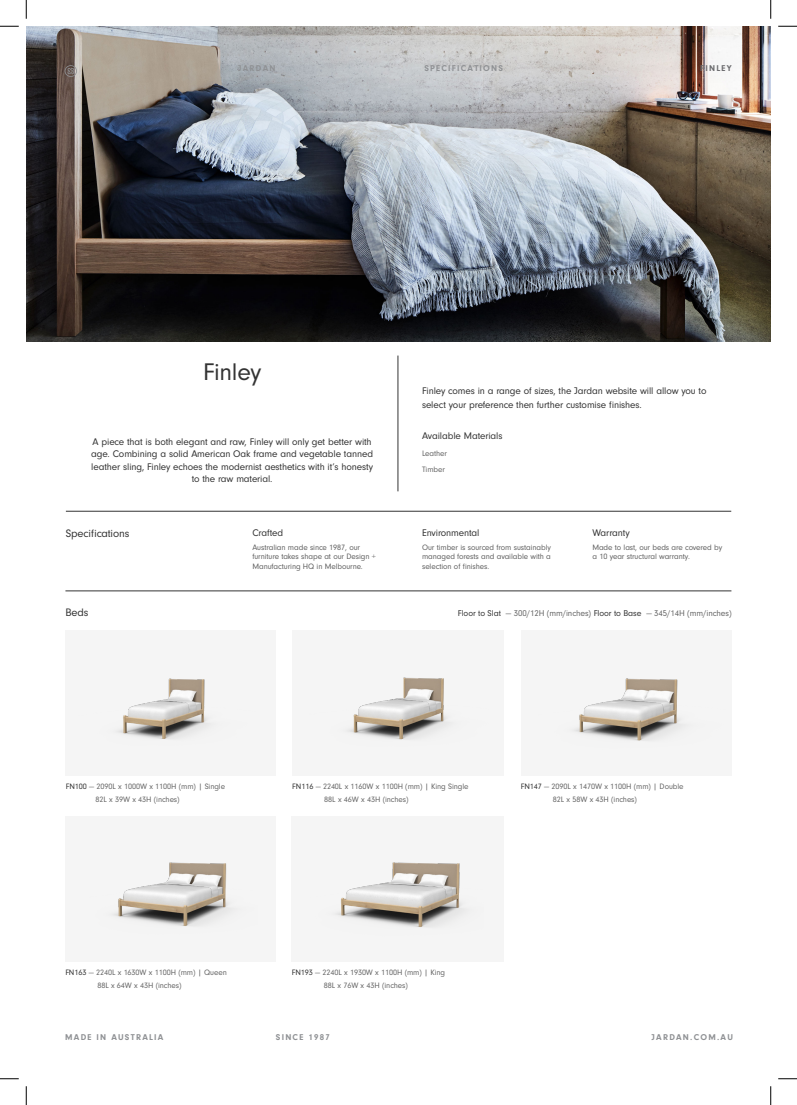
<style>
.page{position:relative;width:797px;height:1105px;background:#fff}
.page>*{position:absolute;margin:0;border:0;box-sizing:border-box;transform-origin:0 0}
.H2_-_32pt_Regular{font:25px "Neuzeit Gro";letter-spacing:-.01em;color:#333}
.H2_-_32pt_Regular-2{font:11.25px "Neuzeit Gro";letter-spacing:-.01em;color:#333}
.H2_-_32pt_Regular-3{font:10px/12.5px "Neuzeit Gro";letter-spacing:-.01em;color:#333}
.H2_-_32pt_Regular-4{font:8.75px "Neuzeit Gro";letter-spacing:-.01em;color:#666}
.t1{font:700 8.75px "Neuzeit Gro";letter-spacing:.14em;color:#8f9194}
.t2{font:700 8.75px "Neuzeit Gro";letter-spacing:.14em;color:#6b6b6e}
.H2_-_32pt_Regular-5{font:8.12px "Neuzeit Gro";letter-spacing:-.01em;color:#666}
.H2_-_32pt_Regular-6{font:8.12px/9.8px "Neuzeit Gro";letter-spacing:-.01em;color:#626262}
.s1{color:#333}
</style>
<div class="page">
<img style="left:26px;top:26px;width:744px;height:315px">
<div style="left:65px;top:816px;width:211px;height:146px;background:#f5f5f5"></div>
<div style="left:66px;top:630px;width:210px;height:146px;background:#f5f5f5"></div>
<div style="left:292px;top:816px;width:212px;height:146px;background:#f5f5f5"></div>
<div style="left:292px;top:630px;width:211px;height:146px;background:#f5f5f5"></div>
<div style="left:521px;top:630px;width:210px;height:146px;background:#f5f5f5"></div>
<hr style="left:66px;top:511px;width:665px;height:1px;background:#333">
<hr style="left:398px;top:356px;width:1px;height:135px;background:#333">
<hr style="left:65px;top:591px;width:666px;height:1px;background:#333">
<img style="left:117px;top:678px;width:92px;height:61px">
<img style="left:113px;top:862px;width:118px;height:64px">
<img style="left:336px;top:862px;width:129px;height:65px">
<img style="left:574px;top:678px;width:108px;height:63px">
<img style="left:348px;top:677px;width:101px;height:63px">
<svg style="left:65px;top:65px;width:12px;height:12px"></svg>
<svg style="left:0;top:25px;width:19px;height:2px"></svg>
<svg style="left:778px;top:25px;width:19px;height:2px"></svg>
<svg style="left:0;top:1078px;width:19px;height:1px"></svg>
<svg style="left:778px;top:1078px;width:19px;height:1px"></svg>
<svg style="left:25px;top:0;width:2px;height:19px"></svg>
<svg style="left:25px;top:1086px;width:2px;height:19px"></svg>
<svg style="left:770px;top:0;width:1px;height:19px"></svg>
<svg style="left:770px;top:1086px;width:1px;height:19px"></svg>
<p class="t1" style="left:238px;top:63px;width:39px">JARDAN</p>
<p class="t1" style="left:424px;top:63px;width:80px">SPECIFICATIONS</p>
<p class="t2" style="left:700px;top:63px;width:33px">FINLEY</p>
<p class="H2_-_32pt_Regular" style="left:203px;top:358px;width:60px">Finley</p>
<p class="H2_-_32pt_Regular-3" style="left:91px;top:435px;width:283px;text-align:center">A piece that is both elegant and raw, Finley will only get better with age. Combining a solid American Oak frame and vegetable tanned leather sling, Finley echoes the modernist aesthetics with it’s honesty to the raw material.</p>
<p class="H2_-_32pt_Regular-2" style="left:66px;top:527px;width:65px">Specifications</p>
<p class="H2_-_32pt_Regular-3" style="left:252px;top:526px;width:32px">Crafted</p>
<p class="H2_-_32pt_Regular-6" style="left:252px;top:542px;width:125px">Australian made since 1987, our furniture takes shape at our Design +<br>Manufacturing HQ in Melbourne.</p>
<p class="H2_-_32pt_Regular-2" style="left:65px;top:606px;width:25px">Beds</p>
<p class="H2_-_32pt_Regular-3" style="left:422px;top:383px;width:286px;line-height:14.5px">Finley comes in a range of sizes, the Jardan website will allow you to select your preference then further customise finishes.</p>
<p class="H2_-_32pt_Regular-3" style="left:422px;top:429px;width:82px">Available Materials</p>
<p class="H2_-_32pt_Regular-5" style="left:422px;top:449px;width:27px">Leather</p>
<p class="H2_-_32pt_Regular-5" style="left:422px;top:465px;width:24px">Timber</p>
<p class="H2_-_32pt_Regular-3" style="left:422px;top:526px;width:59px">Environmental</p>
<p class="H2_-_32pt_Regular-6" style="left:422px;top:542px;width:130px;text-align:justify">Our timber is sourced from sustainably managed forests and available with a selection of finishes.</p>
<p class="H2_-_32pt_Regular-3" style="left:592px;top:526px;width:39px">Warranty</p>
<p class="H2_-_32pt_Regular-6" style="left:592px;top:542px;width:131px">Made to last, our beds are covered by</p>
<p class="H2_-_32pt_Regular-6" style="left:592px;top:552px;width:99px">a 10 year structural warranty.</p>
<p class="H2_-_32pt_Regular-4" style="left:458px;top:608px;width:275px"><span class="s1">Floor to Slat</span> — 300/12H (mm/inches) <span class="s1">Floor to Base</span> — 345/14H (mm/inches)</p>
<p class="H2_-_32pt_Regular-5" style="left:66px;top:782px;width:161px"><span class="s1">FN100</span> — 2090L x 1000W x 1100H (mm) | Single</p>
<p class="H2_-_32pt_Regular-5" style="left:95px;top:795px;width:86px">82L x 39W x 43H (inches)</p>
<p class="H2_-_32pt_Regular-5" style="left:65px;top:968px;width:163px"><span class="s1">FN163</span> — 2240L x 1630W x 1100H (mm) | Queen</p>
<p class="H2_-_32pt_Regular-5" style="left:97px;top:981px;width:86px">88L x 64W x 43H (inches)</p>
<p class="H2_-_32pt_Regular-5" style="left:292px;top:782px;width:178px"><span class="s1">FN116</span> — 2240L x 1160W x 1100H (mm) | King Single</p>
<p class="H2_-_32pt_Regular-5" style="left:324px;top:795px;width:86px">88L x 46W x 43H (inches)</p>
<p class="H2_-_32pt_Regular-5" style="left:521px;top:782px;width:164px"><span class="s1">FN147</span> — 2090L x 1470W x 1100H (mm) | Double</p>
<p class="H2_-_32pt_Regular-5" style="left:553px;top:795px;width:86px">82L x 58W x 43H (inches)</p>
<p class="H2_-_32pt_Regular-5" style="left:292px;top:968px;width:155px"><span class="s1">FN193</span> — 2240L x 1930W x 1100H (mm) | King</p>
<p class="H2_-_32pt_Regular-5" style="left:324px;top:981px;width:86px">88L x 76W x 43H (inches)</p>
<p class="t1" style="left:65px;top:1032px;width:100px">MADE IN AUSTRALIA</p>
<p class="t1" style="left:276px;top:1032px;width:55px">SINCE 1987</p>
<p class="t1" style="left:651px;top:1032px;width:83px">JARDAN.COM.AU</p>
</div>
